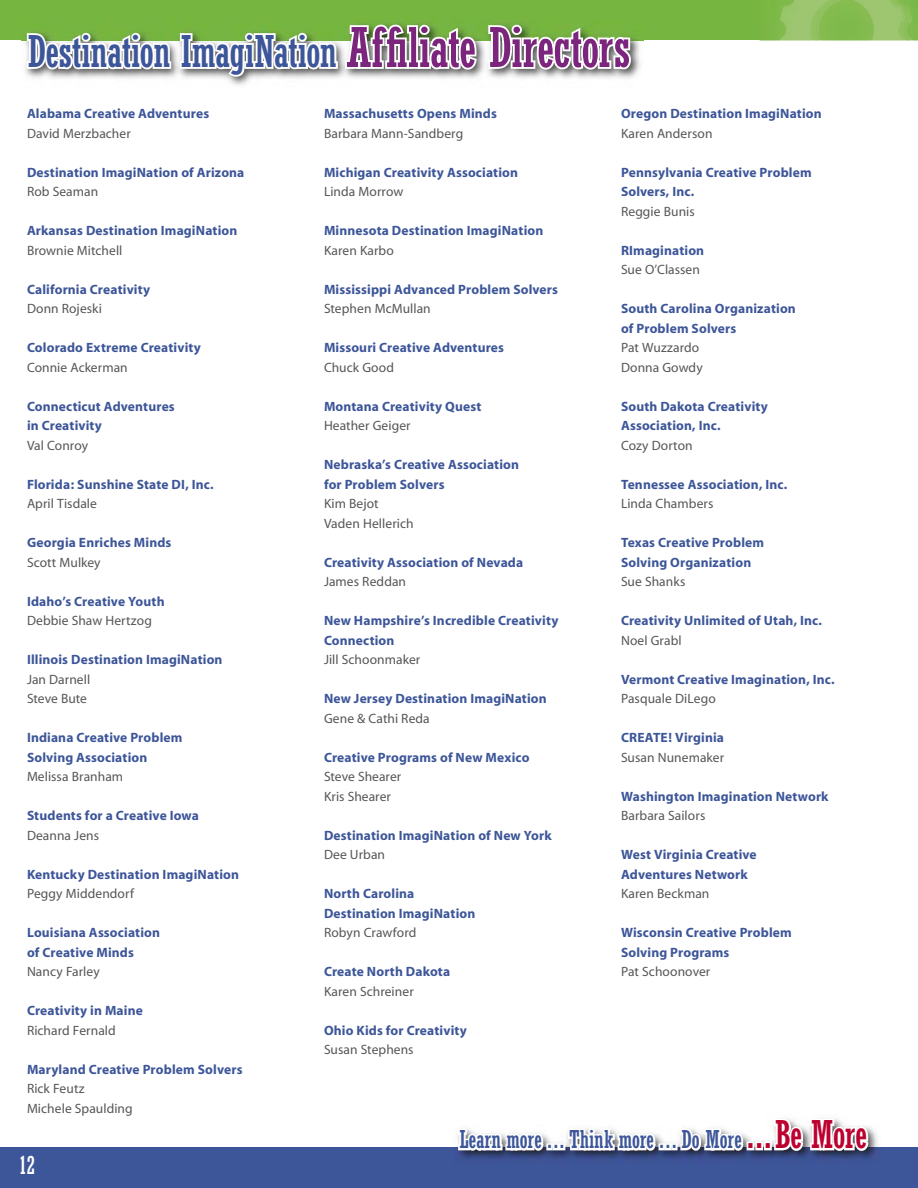
<style>
.page{position:relative;width:918px;height:1188px;background:#fff}
.page>*{position:absolute;margin:0;border:0;box-sizing:border-box;transform-origin:0 0}
.t1{font:condensed 48px "Rockwell B";letter-spacing:-.01em;color:#3d5699}
.t2{font:condensed 27px "Rockwell B";letter-spacing:-.01em;color:#3d5699}
.t3{font:condensed 27px "Rockwell B";color:#fff}
.t4{font:700 13.5px/19.5px "Myriad";letter-spacing:.01em;color:#3d5699}
.t5{font:13.5px/19.5px "Myriad";letter-spacing:.005em;color:#565656}
.s1{font-size:60px;color:#7b267c}
.s2{font-size:42px;color:#bc0030}
</style>
<div class="page">
<div style="left:0;top:0;width:918px;height:40px;background:#77b541"></div>
<img style="left:912px;top:19px;width:2px;height:21px">
<img style="left:760px;top:40px;width:20px;height:1px">
<img style="left:779px;top:24px;width:1px;height:16px">
<img style="left:905px;top:3px;width:4px;height:35px">
<img style="left:787px;top:0;width:108px;height:41px">
<img style="left:906px;top:7px;width:6px;height:31px">
<svg style="left:905px;top:0;width:3px;height:8px"></svg>
<div style="left:783px;top:1px;width:107px;height:38px;background:#9ec670"></div>
<svg style="left:895px;top:38px;width:17px;height:3px"></svg>
<img style="left:890px;top:0;width:15px;height:40px">
<svg style="left:790px;top:0;width:5px;height:6px"></svg>
<img style="left:781px;top:40px;width:32px;height:1px">
<img style="left:780px;top:7px;width:7px;height:33px">
<svg style="left:899px;top:20px;width:13px;height:6px"></svg>
<img style="left:813px;top:40px;width:26px;height:1px">
<img style="left:857px;top:40px;width:15px;height:1px">
<img style="left:814px;top:0;width:61px;height:40px">
<div style="left:0;top:1148px;width:918px;height:40px;background:#3d5699"></div>
<img style="left:22px;top:38px;width:621px;height:47px">
<svg style="left:25px;top:23px;width:454px;height:56px"></svg>
<svg style="left:486px;top:24px;width:147px;height:47px"></svg>
<img style="left:454px;top:1127px;width:426px;height:33px">
<svg style="left:456px;top:1127px;width:89px;height:32px"></svg>
<div style="left:546px;top:1143px;width:7px;height:7px;border:4px solid #fff"></div>
<div style="left:553px;top:1143px;width:6px;height:7px;border:4px solid #fff"></div>
<div style="left:559px;top:1143px;width:6px;height:7px;border:4px solid #fff"></div>
<svg style="left:566px;top:1127px;width:92px;height:32px"></svg>
<div style="left:659px;top:1143px;width:6px;height:7px;border:4px solid #fff"></div>
<div style="left:665px;top:1143px;width:6px;height:7px;border:4px solid #fff"></div>
<div style="left:671px;top:1143px;width:7px;height:7px;border:4px solid #fff"></div>
<svg style="left:679px;top:1127px;width:66px;height:33px"></svg>
<div style="left:747px;top:1142px;width:7px;height:8px;border:4px solid #fff"></div>
<div style="left:755px;top:1142px;width:8px;height:8px;border:4px solid #fff"></div>
<div style="left:764px;top:1142px;width:8px;height:8px;border:4px solid #fff"></div>
<svg style="left:771px;top:1118px;width:99px;height:42px"></svg>
<h1 class="t1" style="left:27px;top:19px;width:605px">Destination ImagiNation <span class="s1">Affiliate Directors</span></h1>
<p class="t4" style="left:27px;top:104px;width:184px">Alabama Creative Adventures</p>
<p class="t5" style="left:27px;top:124px;width:105px">David Merzbacher</p>
<p class="t4" style="left:27px;top:163px;width:219px">Destination ImagiNation of Arizona</p>
<p class="t5" style="left:27px;top:182px;width:73px">Rob Seaman</p>
<p class="t4" style="left:27px;top:221px;width:212px">Arkansas Destination ImagiNation</p>
<p class="t5" style="left:27px;top:241px;width:97px">Brownie Mitchell</p>
<p class="t4" style="left:27px;top:280px;width:125px">California Creativity</p>
<p class="t5" style="left:27px;top:299px;width:76px">Donn Rojeski</p>
<p class="t4" style="left:27px;top:338px;width:175px">Colorado Extreme Creativity</p>
<p class="t5" style="left:27px;top:358px;width:102px">Connie Ackerman</p>
<p class="t4" style="left:27px;top:397px;width:149px">Connecticut Adventures in Creativity</p>
<p class="t5" style="left:27px;top:436px;width:63px">Val Conroy</p>
<p class="t4" style="left:27px;top:475px;width:188px">Florida: Sunshine State DI, Inc.</p>
<p class="t5" style="left:27px;top:494px;width:71px">April Tisdale</p>
<p class="t4" style="left:27px;top:533px;width:146px">Georgia Enriches Minds</p>
<p class="t5" style="left:27px;top:553px;width:75px">Scott Mulkey</p>
<p class="t4" style="left:27px;top:592px;width:139px">Idaho’s Creative Youth</p>
<p class="t5" style="left:27px;top:611px;width:126px">Debbie Shaw Hertzog</p>
<p class="t4" style="left:27px;top:650px;width:197px">Illinois Destination ImagiNation</p>
<p class="t5" style="left:27px;top:670px;width:65px">Jan Darnell<br>Steve Bute</p>
<p class="t4" style="left:27px;top:728px;width:157px">Indiana Creative Problem<br>Solving Association</p>
<p class="t5" style="left:27px;top:767px;width:98px">Melissa Branham</p>
<p class="t4" style="left:27px;top:806px;width:174px">Students for a Creative Iowa</p>
<p class="t5" style="left:27px;top:826px;width:74px">Deanna Jens</p>
<p class="t4" style="left:27px;top:865px;width:214px">Kentucky Destination ImagiNation</p>
<p class="t5" style="left:27px;top:884px;width:109px">Peggy Middendorf</p>
<p class="t4" style="left:27px;top:923px;width:135px">Louisiana Association of Creative Minds</p>
<p class="t5" style="left:27px;top:962px;width:74px">Nancy Farley</p>
<p class="t4" style="left:27px;top:1001px;width:117px">Creativity in Maine</p>
<p class="t5" style="left:27px;top:1021px;width:90px">Richard Fernald</p>
<p class="t4" style="left:27px;top:1060px;width:217px">Maryland Creative Problem Solvers</p>
<p class="t5" style="left:27px;top:1079px;width:107px">Rick Feutz<br>Michele Spaulding</p>
<p class="t4" style="left:324px;top:104px;width:174px">Massachusetts Opens Minds</p>
<p class="t5" style="left:324px;top:124px;width:141px">Barbara Mann-Sandberg</p>
<p class="t4" style="left:324px;top:163px;width:196px">Michigan Creativity Association</p>
<p class="t5" style="left:324px;top:182px;width:81px">Linda Morrow</p>
<p class="t4" style="left:324px;top:221px;width:221px">Minnesota Destination ImagiNation</p>
<p class="t5" style="left:324px;top:241px;width:71px">Karen Karbo</p>
<p class="t4" style="left:324px;top:280px;width:236px">Mississippi Advanced Problem Solvers</p>
<p class="t5" style="left:324px;top:299px;width:108px">Stephen McMullan</p>
<p class="t4" style="left:324px;top:338px;width:182px">Missouri Creative Adventures</p>
<p class="t5" style="left:324px;top:358px;width:72px">Chuck Good</p>
<p class="t4" style="left:324px;top:397px;width:159px">Montana Creativity Quest</p>
<p class="t5" style="left:324px;top:416px;width:88px">Heather Geiger</p>
<p class="t4" style="left:324px;top:455px;width:197px">Nebraska’s Creative Association for Problem Solvers</p>
<p class="t5" style="left:324px;top:494px;width:91px">Kim Bejot<br>Vaden Hellerich</p>
<p class="t4" style="left:324px;top:553px;width:201px">Creativity Association of Nevada</p>
<p class="t5" style="left:324px;top:572px;width:84px">James Reddan</p>
<p class="t4" style="left:324px;top:611px;width:236px">New Hampshire’s Incredible Creativity<br>Connection</p>
<p class="t5" style="left:324px;top:650px;width:98px">Jill Schoonmaker</p>
<p class="t4" style="left:324px;top:689px;width:224px">New Jersey Destination ImagiNation</p>
<p class="t5" style="left:324px;top:709px;width:107px">Gene &amp; Cathi Reda</p>
<p class="t4" style="left:324px;top:748px;width:207px">Creative Programs of New Mexico</p>
<p class="t5" style="left:324px;top:767px;width:79px">Steve Shearer<br>Kris Shearer</p>
<p class="t4" style="left:324px;top:826px;width:229px">Destination ImagiNation of New York</p>
<p class="t5" style="left:324px;top:845px;width:63px">Dee Urban</p>
<p class="t4" style="left:324px;top:884px;width:153px">North Carolina<br>Destination ImagiNation</p>
<p class="t5" style="left:324px;top:923px;width:94px">Robyn Crawford</p>
<p class="t4" style="left:324px;top:962px;width:128px">Create North Dakota</p>
<p class="t5" style="left:324px;top:982px;width:91px">Karen Schreiner</p>
<p class="t4" style="left:324px;top:1021px;width:144px">Ohio Kids for Creativity</p>
<p class="t5" style="left:324px;top:1040px;width:91px">Susan Stephens</p>
<p class="t4" style="left:621px;top:104px;width:202px">Oregon Destination ImagiNation</p>
<p class="t5" style="left:621px;top:124px;width:93px">Karen Anderson</p>
<p class="t4" style="left:621px;top:163px;width:192px">Pennsylvania Creative Problem<br>Solvers, Inc.</p>
<p class="t5" style="left:621px;top:202px;width:75px">Reggie Bunis</p>
<p class="t4" style="left:621px;top:241px;width:85px">RImagination</p>
<p class="t5" style="left:621px;top:260px;width:80px">Sue O’Classen</p>
<p class="t4" style="left:621px;top:299px;width:176px">South Carolina Organization of Problem Solvers</p>
<p class="t5" style="left:621px;top:338px;width:83px">Pat Wuzzardo<br>Donna Gowdy</p>
<p class="t4" style="left:621px;top:397px;width:148px">South Dakota Creativity<br>Association, Inc.</p>
<p class="t5" style="left:621px;top:436px;width:73px">Cozy Dorton</p>
<p class="t4" style="left:621px;top:475px;width:168px">Tennessee Association, Inc.</p>
<p class="t5" style="left:621px;top:494px;width:94px">Linda Chambers</p>
<p class="t4" style="left:621px;top:533px;width:145px">Texas Creative Problem<br>Solving Organization</p>
<p class="t5" style="left:621px;top:572px;width:66px">Sue Shanks</p>
<p class="t4" style="left:621px;top:611px;width:203px">Creativity Unlimited of Utah, Inc.</p>
<p class="t5" style="left:621px;top:631px;width:62px">Noel Grabl</p>
<p class="t4" style="left:621px;top:670px;width:215px">Vermont Creative Imagination, Inc.</p>
<p class="t5" style="left:621px;top:689px;width:96px">Pasquale DiLego</p>
<p class="t4" style="left:621px;top:728px;width:105px">CREATE! Virginia</p>
<p class="t5" style="left:621px;top:748px;width:105px">Susan Nunemaker</p>
<p class="t4" style="left:621px;top:787px;width:209px">Washington Imagination Network</p>
<p class="t5" style="left:621px;top:806px;width:86px">Barbara Sailors</p>
<p class="t4" style="left:621px;top:845px;width:137px">West Virginia Creative<br>Adventures Network</p>
<p class="t5" style="left:621px;top:884px;width:90px">Karen Beckman</p>
<p class="t4" style="left:621px;top:923px;width:172px">Wisconsin Creative Problem<br>Solving Programs</p>
<p class="t5" style="left:621px;top:962px;width:91px">Pat Schoonover</p>
<h2 class="t3" style="left:19px;top:1147px;width:18px">12</h2>
<h2 class="t2" style="left:459px;top:1121px;width:410px">Learn more ... Think more ... Do More <span class="s2">...Be More</span></h2>
</div>
